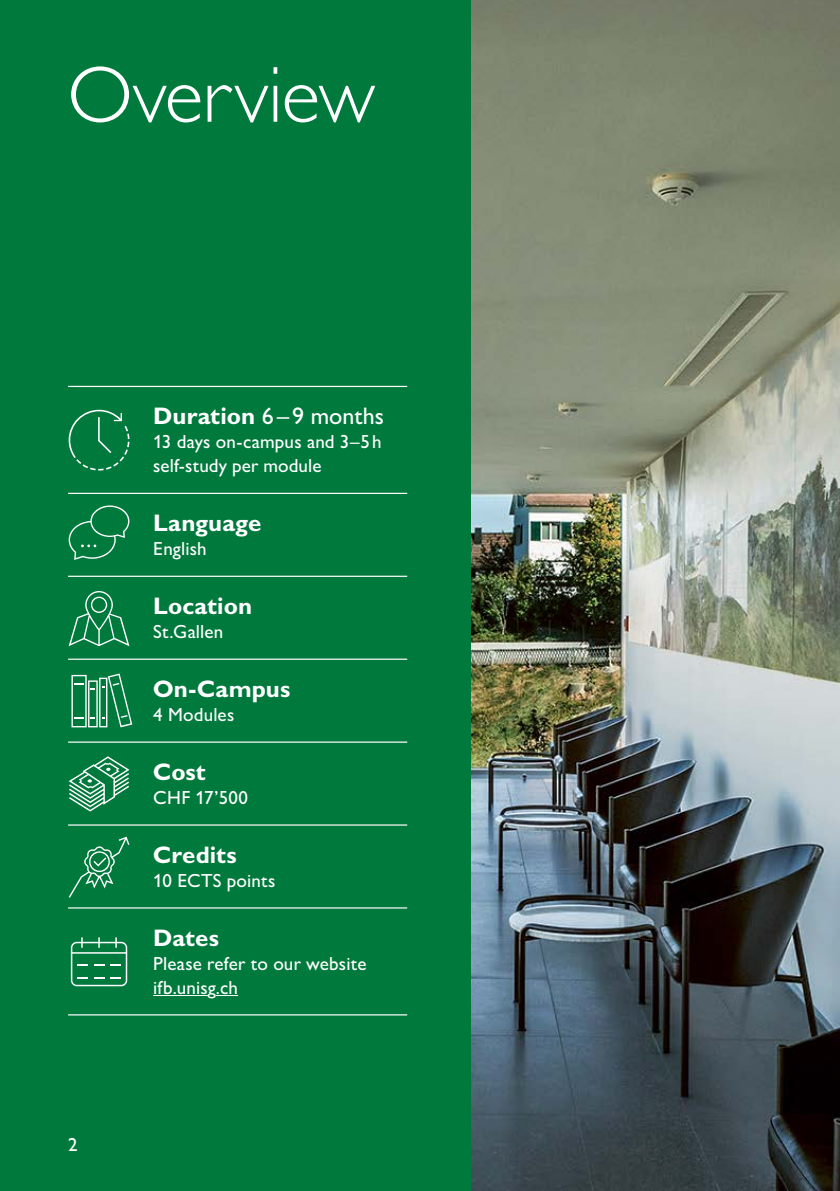
<style>
.page{position:relative;width:840px;height:1191px;background:#fff}
.page>*{position:absolute;margin:0;border:0;box-sizing:border-box;transform-origin:0 0}
.t1{font:300 80px "Gill Sans MT Pro";letter-spacing:-.01em;color:#fff}
.t2{font:700 24px "Gill Sans MT Pro";letter-spacing:.005em;color:#fff}
.t3{font:500 24px "Gill Sans MT Pro";color:#fff}
.t4{font:500 19px/24px "Gill Sans MT Pro";letter-spacing:.01em;color:#fff}
.s1{font-weight:700}
</style>
<div class="page">
<div style="left:0;top:0;width:471px;height:1191px;background:#00793c"></div>
<img style="left:471px;top:0;width:368px;height:1191px">
<hr style="left:68px;top:386px;width:339px;height:1px;background:#fff">
<hr style="left:68px;top:493px;width:339px;height:1px;background:#fff">
<hr style="left:68px;top:575px;width:339px;height:2px;background:#fff">
<hr style="left:68px;top:658px;width:339px;height:2px;background:#fff">
<hr style="left:68px;top:741px;width:339px;height:1px;background:#fff">
<hr style="left:68px;top:824px;width:339px;height:1px;background:#fff">
<hr style="left:68px;top:907px;width:339px;height:1px;background:#fff">
<hr style="left:68px;top:1014px;width:339px;height:1px;background:#fff">
<hr style="left:153px;top:995px;width:55px;height:1px;background:#fff">
<svg style="left:216px;top:995px;width:22px;height:1px"></svg>
<svg style="left:69px;top:505px;width:60px;height:55px"></svg>
<svg style="left:69px;top:591px;width:60px;height:55px"></svg>
<svg style="left:71px;top:673px;width:61px;height:54px"></svg>
<svg style="left:69px;top:756px;width:60px;height:55px"></svg>
<svg style="left:69px;top:836px;width:60px;height:61px"></svg>
<svg style="left:69px;top:410px;width:60px;height:60px"></svg>
<svg style="left:71px;top:937px;width:56px;height:49px"></svg>
<h1 class="t1" style="left:68px;top:47px;width:308px">Overview</h1>
<p class="t3" style="left:153px;top:402px;width:232px"><span class="s1">Duration</span> 6–9 months</p>
<p class="t4" style="left:153px;top:429px;width:230px">13 days on-campus and 3–5h self-study per module</p>
<p class="t2" style="left:153px;top:508px;width:110px">Language</p>
<p class="t4" style="left:153px;top:536px;width:55px">English</p>
<p class="t2" style="left:153px;top:591px;width:100px">Location</p>
<p class="t4" style="left:153px;top:619px;width:72px">St.Gallen</p>
<p class="t2" style="left:153px;top:674px;width:138px">On-Campus</p>
<p class="t4" style="left:153px;top:702px;width:83px">4 Modules</p>
<p class="t2" style="left:153px;top:757px;width:54px">Cost</p>
<p class="t4" style="left:153px;top:785px;width:96px">CHF 17’500</p>
<p class="t4" style="left:68px;top:1132px;width:11px">2</p>
<p class="t2" style="left:153px;top:839px;width:85px">Credits</p>
<p class="t4" style="left:153px;top:868px;width:124px">10 ECTS points</p>
<p class="t2" style="left:153px;top:922px;width:67px">Dates</p>
<p class="t4" style="left:153px;top:951px;width:215px">Please refer to our website ifb.unisg.ch</p>
</div>
